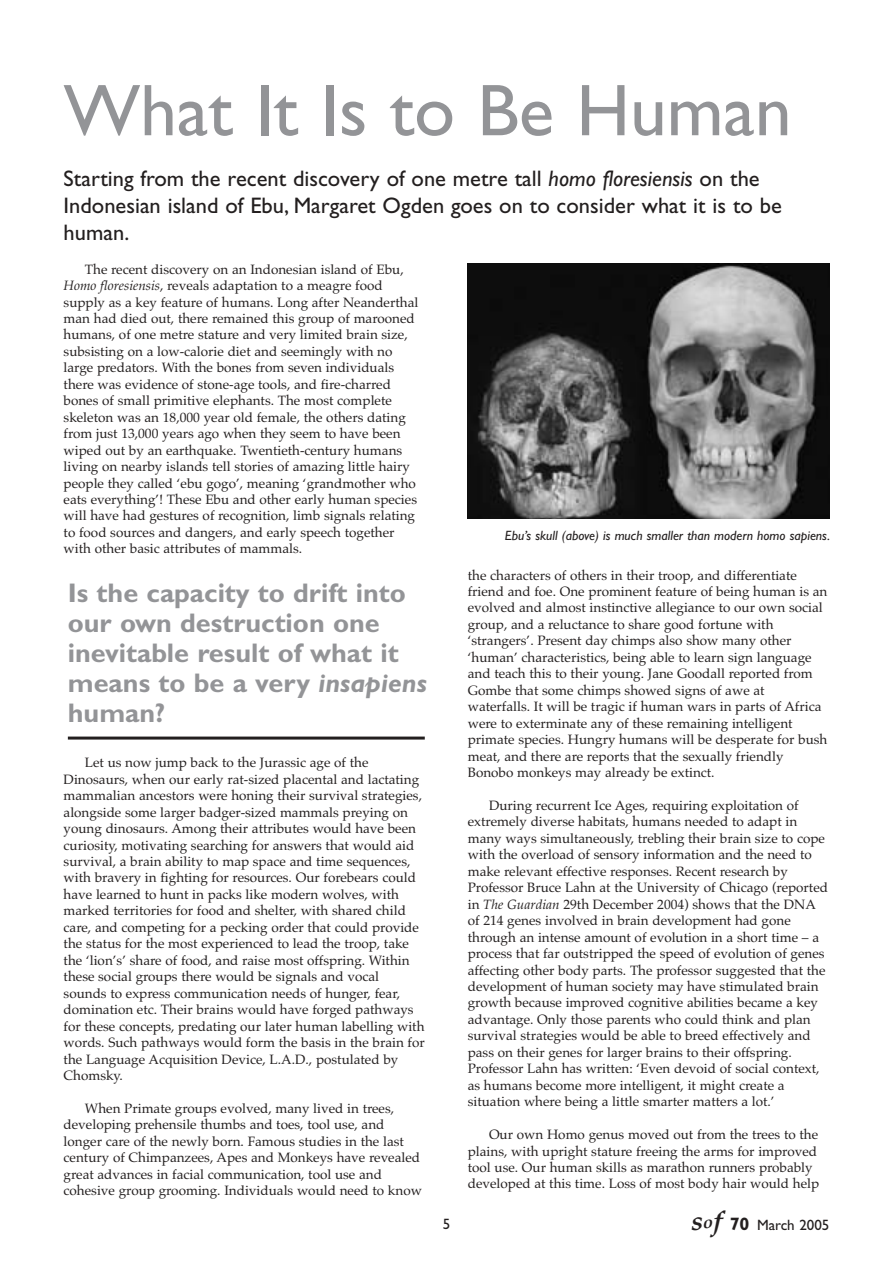
<style>
.page{position:relative;width:893px;height:1263px;background:#fff}
.page>*{position:absolute;margin:0;border:0;box-sizing:border-box;transform-origin:0 0}
.t1{font:73.5px "Gill Sans";color:#939497}
.t2{font:700 27px/30px "Gill Sans";color:#939497}
.t3{font:22.5px/27px "Gill Sans";color:#231f1f}
.t4{font:15px "Gill Sans";color:#231f1f}
.t5{font:13.5px/16.5px "Palatino";color:#231f1f}
.t6{font:italic 13.5px "Gill Sans";color:#231f1f}
.s1{font-style:italic}
.s2{font-family:"Palatino";font-weight:700;font-style:italic;font-size:27px}
.s3{font-family:"Palatino";font-weight:700;font-style:italic;font-size:18px}
.s4{font-weight:700;font-size:18px}
</style>
<div class="page">
<hr style="left:68px;top:737px;width:357px;height:3px;background:#231f1f">
<img style="left:468px;top:264px;width:361px;height:255px">
<h1 class="t1" style="left:64px;top:85px;width:729px">What It Is to Be Human</h1>
<h3 class="t3" style="left:64px;top:167px;width:719px">Starting from the recent discovery of one metre tall <span class="s1">homo floresiensis</span> on the<br>Indonesian island of Ebu, Margaret Ogden goes on to consider what it is to be human.</h3>
<p class="t5" style="left:64px;top:262px;width:356px;text-indent:21px">The recent discovery on an Indonesian island of Ebu, <span class="s1">Homo floresiensis</span>, reveals adaptation to a meagre food supply as a key feature of humans. Long after Neanderthal man had died out, there remained this group of marooned humans, of one metre stature and very limited brain size, subsisting on a low-calorie diet and seemingly with no large predators. With the bones from seven individuals there was evidence of stone-age tools, and fire-charred bones of small primitive elephants. The most complete skeleton was an 18,000 year old female, the others dating from just 13,000 years ago when they seem to have been wiped out by an earthquake. Twentieth-century humans living on nearby islands tell stories of amazing little hairy people they called ‘ebu gogo’, meaning ‘grandmother who eats everything’! These Ebu and other early human species will have had gestures of recognition, limb signals relating to food sources and dangers, and early speech together with other basic attributes of mammals.</p>
<h2 class="t2" style="left:68px;top:581px;width:360px">Is the capacity to drift into our own destruction one inevitable result of what it means to be a very <span class="s1">insapiens </span>human?</h2>
<p class="t5" style="left:64px;top:756px;width:362px;text-indent:21px">Let us now jump back to the Jurassic age of the Dinosaurs, when our early rat-sized placental and lactating mammalian ancestors were honing their survival strategies, alongside some larger badger-sized mammals preying on young dinosaurs. Among their attributes would have been curiosity, motivating searching for answers that would aid survival, a brain ability to map space and time sequences, with bravery in fighting for resources. Our forebears could have learned to hunt in packs like modern wolves, with marked territories for food and shelter, with shared child care, and competing for a pecking order that could provide the status for the most experienced to lead the troop, take the ‘lion’s’ share of food, and raise most offspring. Within these social groups there would be signals and vocal sounds to express communication needs of hunger, fear, domination etc. Their brains would have forged pathways for these concepts, predating our later human labelling with words. Such pathways would form the basis in the brain for the Language Acquisition Device, L.A.D., postulated by Chomsky.</p>
<p class="t5" style="left:64px;top:1102px;width:360px;text-indent:21px">When Primate groups evolved, many lived in trees, developing prehensile thumbs and toes, tool use, and longer care of the newly born. Famous studies in the last century of Chimpanzees, Apes and Monkeys have revealed great advances in facial communication, tool use and cohesive group grooming. Individuals would need to know</p>
<p class="t6" style="left:505px;top:531px;width:327px">Ebu’s skull (above) is much smaller than modern homo sapiens.</p>
<p class="t5" style="left:468px;top:568px;width:361px">the characters of others in their troop, and differentiate friend and foe. One prominent feature of being human is an evolved and almost instinctive allegiance to our own social group, and a reluctance to share good fortune with ‘strangers’. Present day chimps also show many other ‘human’ characteristics, being able to learn sign language and teach this to their young. Jane Goodall reported from Gombe that some chimps showed signs of awe at waterfalls. It will be tragic if human wars in parts of Africa were to exterminate any of these remaining intelligent primate species. Hungry humans will be desperate for bush meat, and there are reports that the sexually friendly Bonobo monkeys may already be extinct.</p>
<p class="t5" style="left:468px;top:799px;width:362px;text-indent:21px">During recurrent Ice Ages, requiring exploitation of extremely diverse habitats, humans needed to adapt in many ways simultaneously, trebling their brain size to cope with the overload of sensory information and the need to make relevant effective responses. Recent research by Professor Bruce Lahn at the University of Chicago (reported in <span class="s1">The Guardian</span> 29th December 2004) shows that the DNA of 214 genes involved in brain development had gone through an intense amount of evolution in a short time – a process that far outstripped the speed of evolution of genes affecting other body parts. The professor suggested that the development of human society may have stimulated brain growth because improved cognitive abilities became a key advantage. Only those parents who could think and plan survival strategies would be able to breed effectively and pass on their genes for larger brains to their offspring.<br>Professor Lahn has written: ‘Even devoid of social context, as humans become more intelligent, it might create a situation where being a little smarter matters a lot.’</p>
<p class="t5" style="left:468px;top:1128px;width:353px;text-indent:21px">Our own Homo genus moved out from the trees to the plains, with upright stature freeing the arms for improved tool use. Our human skills as marathon runners probably developed at this time. Loss of most body hair would help</p>
<p class="t4" style="left:442px;top:1219px;width:9px">5</p>
<p class="t4" style="left:691px;top:1219px;width:140px"><span class="s2">s</span><span class="s3">o</span><span class="s2">f</span> <span class="s4">70</span> March 2005</p>
</div>
